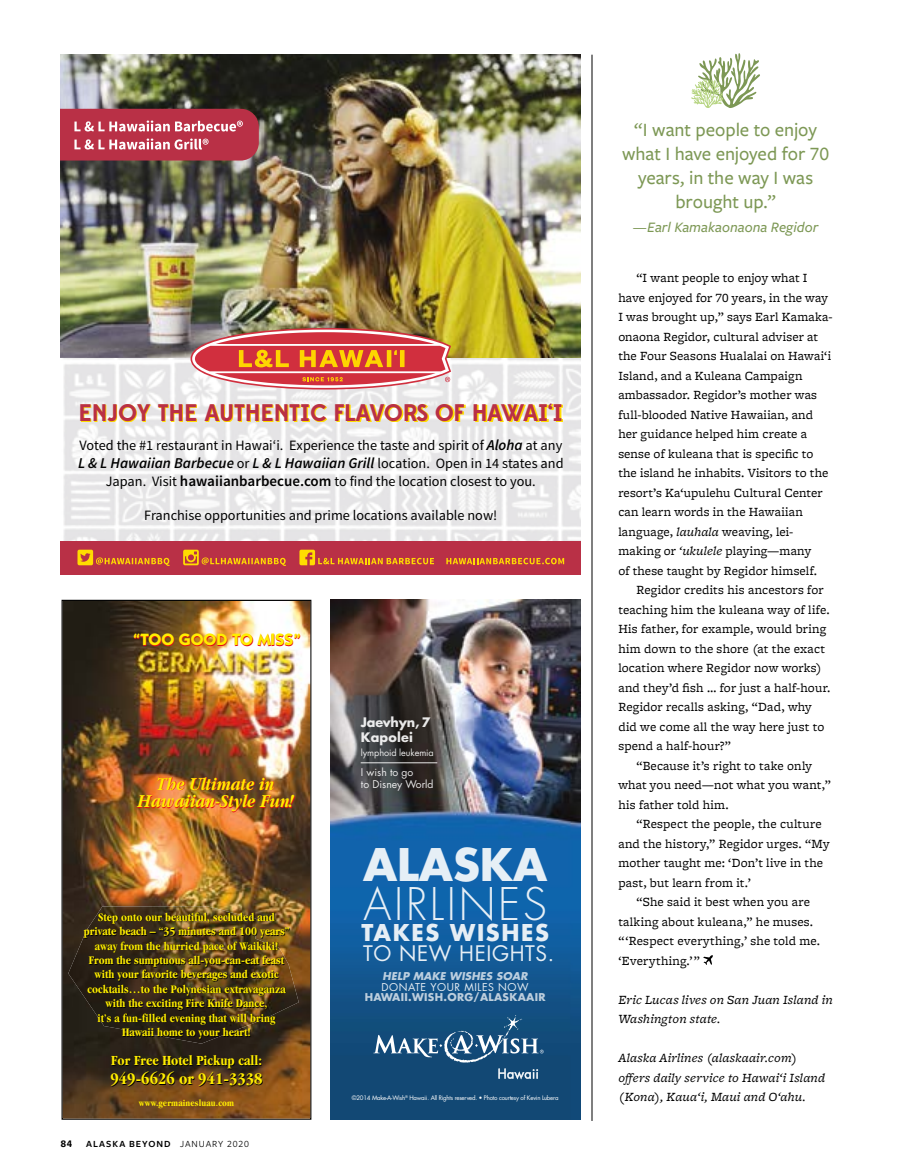
<style>
.page{position:relative;width:905px;height:1175px;background:#fff}
.page>*{position:absolute;margin:0;border:0;box-sizing:border-box;transform-origin:0 0}
.t1{font:300 43.65px "Futura Std";letter-spacing:.06em;color:#fff}
.t2{font:700 43.65px "Futura Std";color:#fff}
.t3{font:700 24px "Edmondsans";letter-spacing:-.01em;color:#b93046}
.t4{font:700 22.5px "Futura Std";letter-spacing:.07em;color:#fff}
.t5{font:20.85px "Futura Std";letter-spacing:.03em;color:#fff}
.t6{font:500 19.5px/24px "Freight Sans Pro";letter-spacing:-.005em;color:#7d9855;text-align:center}
.t7{font:italic 700 19.05px/17.5px "Garamond";color:#ffed00;text-align:center;scale:.85 1}
.t8{font:700 condensed 16.8px "Garamond";color:#ffed00}
.t9{font:700 16.5px "Itc Kabel";color:#ffed00}
.t10{font:italic 600 15px "Source Sans Pro";color:#000}
.t11{font:italic 500 15px "Freight Sans Pro";color:#7d9855}
.t12{font:700 condensed 14.4px "Garamond";color:#ffed00}
.t13{font:14.25px "Source Sans Pro";color:#000}
.t14{font:13.05px/19.5px "Freight Micro Pro";letter-spacing:.01em;color:#000}
.t15{font:italic 13.05px/19.5px "Freight Micro Pro";letter-spacing:.015em;color:#000}
.t16{font:700 12.75px/15.3px "Futura Std";letter-spacing:-.005em;color:#fff}
.t17{font:700 condensed 12px/14.4px "Garamond";color:#ffed00;text-align:center}
.t18{font:700 10.5px "Futura Std";letter-spacing:.03em;color:rgb(255 255 255/.8)}
.t19{font:italic 700 10.5px "Futura Std";letter-spacing:.01em;color:rgb(255 255 255/.8)}
.t20{font:10.5px "Futura Std";letter-spacing:.05em;color:#fff}
.t21{font:700 10.5px "Freight Sans Pro";color:#000}
.t22{font:10.35px/11.9px "Futura Std";color:#fff}
.t23{font:600 9.75px "Freight Sans Pro";letter-spacing:.1em;color:#000}
.t24{font:700 condensed 9.6px "Garamond";letter-spacing:.015em;color:#ffed00}
.t25{font:9.15px "Futura Std";letter-spacing:-.01em;color:#fff}
.t26{font:6px "Futura Std";letter-spacing:-.03em;color:#fff}
.s1{font-weight:600;font-style:italic;font-size:15px}
.s2{font-weight:400;font-style:normal;font-size:14.25px}
.s3{font-weight:600;font-size:15px}
.s4{font-weight:400}
.s5{font-style:italic}
</style>
<div class="page">
<hr style="left:591px;top:55px;width:1px;height:1065px;background:#000">
<img style="left:63px;top:601px;width:247px;height:517px">
<img style="left:68px;top:906px;width:231px;height:137px">
<div style="left:61px;top:541px;width:520px;height:33px;background:#b93046"></div>
<img style="left:61px;top:55px;width:520px;height:486px">
<svg style="left:190px;top:328px;width:261px;height:61px;background:#d77365"></svg>
<svg style="left:77px;top:549px;width:93px;height:17px"></svg>
<svg style="left:183px;top:549px;width:103px;height:17px"></svg>
<svg style="left:299px;top:549px;width:135px;height:16px"></svg>
<svg style="left:446px;top:558px;width:118px;height:6px"></svg>
<svg style="left:61px;top:109px;width:198px;height:51px;background:#c0495c"></svg>
<svg style="left:82px;top:404px;width:480px;height:18px"></svg>
<svg style="left:703px;top:955px;width:10px;height:10px"></svg>
<img style="left:330px;top:600px;width:250px;height:519px">
<svg style="left:373px;top:1015px;width:170px;height:47px;background:#34668d"></svg>
<svg style="left:498px;top:1068px;width:40px;height:11px"></svg>
<hr style="left:361px;top:762px;width:76px;height:1px;background:#fff">
<svg style="left:691px;top:53px;width:69px;height:55px"></svg>
<h2 class="t3" style="left:79px;top:398px;width:486px">ENJOY THE AUTHENTIC FLAVORS OF HAWAI‘I</h2>
<p class="t13" style="left:79px;top:436px;width:484px">Voted the #1 restaurant in Hawaiʻi. Experience the taste and spirit of <span class="s1">Aloha</span> at any</p>
<p class="t10" style="left:78px;top:453px;width:487px">L &amp; L Hawaiian Barbecue <span class="s2">or</span> L &amp; L Hawaiian Grill <span class="s2">location. Open in 14 states and</span></p>
<p class="t13" style="left:106px;top:472px;width:431px">Japan. Visit <span class="s3">hawaiianbarbecue.com</span> to find the location closest to you.</p>
<p class="t13" style="left:144px;top:506px;width:354px">Franchise opportunities and prime locations available now!</p>
<p class="t9" style="left:133px;top:629px;width:169px">“TOO GOOD TO MISS”</p>
<h3 class="t7" style="left:138px;top:775px;width:185px">The Ultimate in<br>Hawaiian-Style Fun!</h3>
<p class="t17" style="left:84px;top:909px;width:207px">Step onto our beautiful, secluded and private beach – “35 minutes and 100 years” away from the hurried pace of Waikiki!<br>From the sumptuous all-you-can-eat feast with your favorite beverages and exotic cocktails…to the Polynesian extravaganza with the exciting Fire Knife Dance,<br>it’s a fun-filled evening that will bring Hawaii home to your heart!</p>
<p class="t12" style="left:111px;top:1052px;width:152px">For Free Hotel Pickup call:</p>
<p class="t8" style="left:110px;top:1069px;width:154px">949-6626 or 941-3338</p>
<p class="t24" style="left:139px;top:1097px;width:97px">www.germainesluau.com</p>
<p class="t21" style="left:61px;top:1136px;width:13px">84</p>
<p class="t23" style="left:86px;top:1137px;width:164px">ALASKA BEYOND <span class="s4">January 2020</span></p>
<p class="t16" style="left:361px;top:714px;width:71px">Jaevhyn, 7<br>Kapolei</p>
<p class="t25" style="left:361px;top:746px;width:74px">lymphoid leukemia</p>
<p class="t22" style="left:361px;top:766px;width:74px">I wish to go<br>to Disney World</p>
<h1 class="t2" style="left:363px;top:836px;width:186px">ALASKA</h1>
<h1 class="t1" style="left:363px;top:878px;width:185px">AIRLINES</h1>
<h3 class="t4" style="left:361px;top:917px;width:189px">TAKES WISHES</h3>
<h3 class="t5" style="left:363px;top:939px;width:193px">TO NEW HEIGHTS.</h3>
<p class="t19" style="left:382px;top:969px;width:146px">HELP MAKE WISHES SOAR</p>
<p class="t20" style="left:381px;top:980px;width:148px">DONATE YOUR MILES NOW</p>
<p class="t18" style="left:364px;top:990px;width:182px">HAWAII.WISH.ORG/ALASKAAIR</p>
<p class="t26" style="left:352px;top:1093px;width:208px">©2014 Make-A-Wish<sup>®</sup> Hawaii. All Rights reserved. • Photo courtesy of Kevin Lubera</p>
<h3 class="t6" style="left:622px;top:117px;width:208px">“I want people to enjoy what I have enjoyed for 70 years, in the way I was brought up.”</h3>
<p class="t11" style="left:633px;top:218px;width:187px">—Earl Kamakaonaona Regidor</p>
<p class="t14" style="left:618px;top:268px;width:216px;text-indent:18px">“I want people to enjoy what I have enjoyed for 70 years, in the way I was brought up,” says Earl Kamaka&shy;onaona Regidor, cultural adviser at the Four Seasons Hualalai on Hawai‘i Island, and a Kuleana Campaign ambassador. Regidor’s mother was full-blooded Native Hawaiian, and her guidance helped him create a sense of kuleana that is specific to the island he inhabits. Visitors to the resort’s Ka‘upulehu Cultural Center can learn words in the Hawaiian language, <span class="s5">lauhala</span> weaving, lei&shy;making or <span class="s5">‘ukulele</span> playing—many<br>of these taught by Regidor himself.</p>
<p class="t14" style="left:618px;top:580px;width:214px;text-indent:18px">Regidor credits his ancestors for teaching him the kuleana way of life.<br>His father, for example, would bring him down to the shore (at the exact location where Regidor now works) and they’d fish … for just a half-hour.<br>Regidor recalls asking, “Dad, why did we come all the way here just to spend a half-hour?”</p>
<p class="t14" style="left:618px;top:755px;width:214px;text-indent:18px">“Because it’s right to take only what you need—not what you want,” his father told him.</p>
<p class="t14" style="left:618px;top:814px;width:213px;text-indent:18px">“Respect the people, the culture and the history,” Regidor urges. “My mother taught me: ‘Don’t live in the past, but learn from it.’</p>
<p class="t14" style="left:618px;top:892px;width:203px;text-indent:18px">“She said it best when you are talking about kuleana,” he muses. “ ‘Respect everything,’ she told me. ‘Everything.’ ”</p>
<p class="t15" style="left:618px;top:989px;width:216px">Eric Lucas lives on San Juan Island in<br>Washington state.</p>
<p class="t15" style="left:618px;top:1048px;width:208px">Alaska Airlines (alaskaair.com) offers daily service to Hawai‘i Island (Kona), Kaua‘i, Maui and O‘ahu.</p>
</div>
